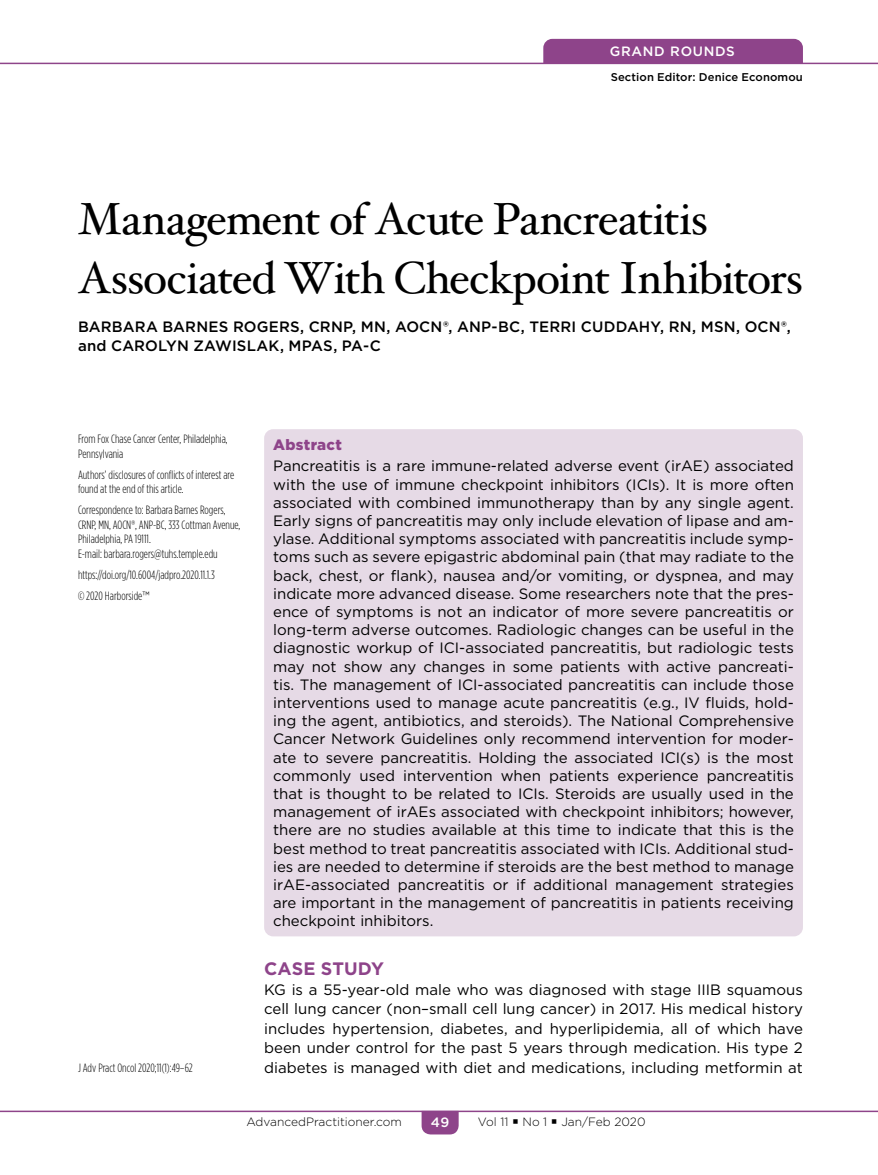
<style>
.page{position:relative;width:878px;height:1175px;background:#fff}
.page>*{position:absolute;margin:0;border:0;box-sizing:border-box;transform-origin:0 0}
.t1{font:45px/58.5px "Hoefler Txt";letter-spacing:-.025em;color:#000}
.t2{font:700 18px "Gotham";color:#8e448a}
.t3{font:15px/18.1px "Gotham";color:#000;text-align:justify}
.t4{font:500 15px/19.5px "Gotham";letter-spacing:.01em;color:#000}
.t5{font:900 15px "Gotham";letter-spacing:.025em;color:#8e448a}
.t6{font:500 13.5px "Gotham";letter-spacing:.05em;color:#fff}
.t7{font:300 12px/14.4px "Gotham Condensed";color:#000}
.t8{font:300 12px "Gotham";color:#000}
.t9{font:500 11.25px "Gotham";letter-spacing:.01em;color:#000}
.s1{font-family:"Gotham Narrow"}
</style>
<div class="page">
<hr style="left:0;top:1110px;width:878px;height:2px;background:#8e448a">
<svg style="left:421px;top:1110px;width:37px;height:24px"></svg>
<hr style="left:0;top:63px;width:878px;height:1px;background:#8e448a">
<div style="left:543px;top:39px;width:259px;height:24px;background:#8e448a"></div>
<div style="left:264px;top:429px;width:538px;height:507px;background:#e6dae6;border-radius:9px"></div>
<p class="t6" style="left:610px;top:43px;width:126px">GRAND ROUNDS</p>
<p class="t9" style="left:610px;top:70px;width:194px">Section Editor: Denice Economou</p>
<h1 class="t1" style="left:78px;top:189px;width:726px">Management of Acute Pancreatitis<br>Associated With Checkpoint Inhibitors</h1>
<p class="t4" style="left:78px;top:316px;width:714px">BARBARA BARNES ROGERS, CRNP, MN, AOCN®, ANP-BC, TERRI CUDDAHY, RN, MSN, OCN®, and CAROLYN ZAWISLAK, MPAS, PA-C</p>
<p class="t7" style="left:78px;top:432px;width:151px">From Fox Chase Cancer Center, Philadelphia,<br>Pennsylvania</p>
<p class="t7" style="left:78px;top:467px;width:158px">Authors’ disclosures of conflicts of interest are found at the end of this article.</p>
<p class="t7" style="left:78px;top:503px;width:164px">Correspondence to: Barbara Barnes Rogers, CRNP, MN, AOCN®, ANP-BC, 333 Cottman Avenue, Philadelphia, PA 19111.<br>E-mail: barbara.rogers@tuhs.temple.edu</p>
<p class="t7" style="left:78px;top:564px;width:138px;line-height:21.1px">https://doi.org/10.6004/jadpro.2020.11.1.3 © 2020 Harborside<span class="s1">™</span></p>
<p class="t5" style="left:273px;top:434px;width:70px">Abstract</p>
<p class="t3" style="left:273px;top:456px;width:522px">Pancreatitis is a rare immune-related adverse event (irAE) associated with the use of immune checkpoint inhibitors (ICIs). It is more often associated with combined immunotherapy than by any single agent.<br>Early signs of pancreatitis may only include elevation of lipase and am&shy;ylase. Additional symptoms associated with pancreatitis include symp&shy;toms such as severe epigastric abdominal pain (that may radiate to the back, chest, or flank), nausea and/or vomiting, or dyspnea, and may indicate more advanced disease. Some researchers note that the pres&shy;ence of symptoms is not an indicator of more severe pancreatitis or long-term adverse outcomes. Radiologic changes can be useful in the diagnostic workup of ICI-associated pancreatitis, but radiologic tests may not show any changes in some patients with active pancreati&shy;tis. The management of ICI-associated pancreatitis can include those interventions used to manage acute pancreatitis (e.g., IV fluids, hold&shy;ing the agent, antibiotics, and steroids). The National Comprehensive Cancer Network Guidelines only recommend intervention for moder&shy;ate to severe pancreatitis. Holding the associated ICI(s) is the most commonly used intervention when patients experience pancreatitis that is thought to be related to ICIs. Steroids are usually used in the management of irAEs associated with checkpoint inhibitors; however, there are no studies available at this time to indicate that this is the best method to treat pancreatitis associated with ICIs. Additional stud&shy;ies are needed to determine if steroids are the best method to manage irAE-associated pancreatitis or if additional management strategies are important in the management of pancreatitis in patients receiving checkpoint inhibitors.</p>
<p class="t2" style="left:264px;top:957px;width:121px">CASE STUDY</p>
<p class="t3" style="left:264px;top:979px;width:540px;line-height:19.5px">KG is a 55-year-old male who was diagnosed with stage IIIB squamous cell lung cancer (non–small cell lung cancer) in 2017. His medical history includes hypertension, diabetes, and hyperlipidemia, all of which have been under control for the past 5 years through medication. His type 2</p>
<p class="t7" style="left:78px;top:1060px;width:116px">J Adv Pract Oncol 2020;11(1):49–62</p>
<p class="t3" style="left:264px;top:1058px;width:540px">diabetes is managed with diet and medications, including metformin at</p>
<p class="t8" style="left:246px;top:1114px;width:157px">AdvancedPractitioner.com</p>
<p class="t6" style="left:431px;top:1113px;width:20px">49</p>
<p class="t8" style="left:478px;top:1113px;width:169px">Vol 11 ▪ No 1 ▪ Jan/Feb 2020</p>
</div>
